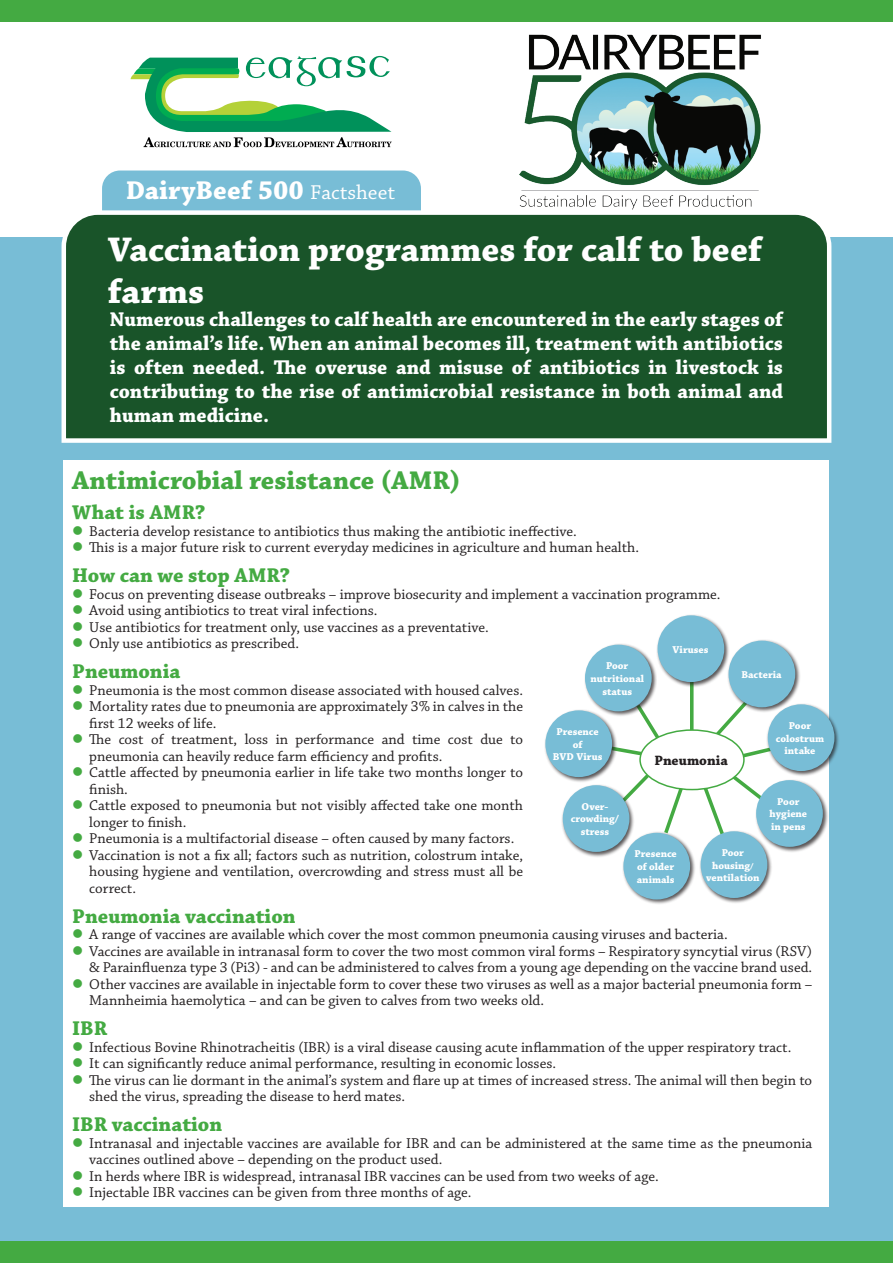
<style>
.page{position:relative;width:893px;height:1263px;background:#fff}
.page>*{position:absolute;margin:0;border:0;box-sizing:border-box;transform-origin:0 0}
.t1{font:700 36px/42px "Chaparral Pro";color:#fff}
.t2{font:700 27px "Chaparral Pro";color:#44aa42}
.t3{font:27px "Chaparral Pro Bold Capt";color:#fff}
.t4{font:700 21px/24px "Chaparral Pro";color:#fff;text-align:justify}
.t5{font:700 21px "Chaparral Pro";color:#44aa42}
.t6{font:15px/16.5px "Chaparral Pro";color:#231f20}
.t7{font:700 14.25px "Chaparral Pro";color:#231f20}
.t8{font:700 10.5px "Chaparral Pro";color:#fff}
.s1{font-family:"Chaparral Pro Capt";font-size:21px}
.s2{color:#44aa42}
.s3{font-size:8.55px}
</style>
<div class="page">
<div style="left:102px;top:171px;width:319px;height:37px;background:#78bdd6"></div>
<div style="left:0;top:0;width:893px;height:21px;background:#44aa42"></div>
<div style="left:0;top:238px;width:893px;height:1025px;background:#78bdd6"></div>
<img style="left:519px;top:34px;width:242px;height:174px">
<svg style="left:131px;top:56px;width:261px;height:91px"></svg>
<svg style="left:59px;top:208px;width:775px;height:235px;background:#275f37"></svg>
<div style="left:64px;top:460px;width:765px;height:746px;background:#fff"></div>
<svg style="left:690px;top:687px;width:4px;height:42px"></svg>
<svg style="left:617px;top:717px;width:47px;height:38px"></svg>
<svg style="left:635px;top:770px;width:18px;height:21px"></svg>
<svg style="left:661px;top:783px;width:26px;height:48px"></svg>
<svg style="left:713px;top:713px;width:53px;height:44px"></svg>
<svg style="left:702px;top:771px;width:53px;height:59px"></svg>
<div style="left:640px;top:730px;width:104px;height:59px;background:#fff;border-radius:50%"></div>
<div style="left:639px;top:729px;width:106px;height:61px;border:2px solid #44aa42;border-radius:50%"></div>
<div style="left:656px;top:614px;width:74px;height:73px;background:#231f20;opacity:.75"></div>
<div style="left:658px;top:615px;width:66px;height:67px;background:#78bdd6;border-radius:50%"></div>
<div style="left:727px;top:639px;width:74px;height:74px;background:#231f20;opacity:.75"></div>
<div style="left:728px;top:641px;width:67px;height:66px;background:#78bdd6;border-radius:50%"></div>
<div style="left:766px;top:703px;width:74px;height:73px;background:#231f20;opacity:.75"></div>
<div style="left:768px;top:704px;width:66px;height:67px;background:#78bdd6;border-radius:50%"></div>
<div style="left:755px;top:779px;width:73px;height:73px;background:#231f20;opacity:.75"></div>
<div style="left:756px;top:780px;width:67px;height:67px;background:#78bdd6;border-radius:50%"></div>
<div style="left:699px;top:830px;width:74px;height:73px;background:#231f20;opacity:.75"></div>
<div style="left:701px;top:831px;width:66px;height:67px;background:#78bdd6;border-radius:50%"></div>
<div style="left:622px;top:831px;width:74px;height:74px;background:#231f20;opacity:.75"></div>
<div style="left:623px;top:833px;width:67px;height:66px;background:#78bdd6;border-radius:50%"></div>
<div style="left:561px;top:784px;width:74px;height:73px;background:#231f20;opacity:.75"></div>
<div style="left:563px;top:785px;width:66px;height:67px;background:#78bdd6;border-radius:50%"></div>
<div style="left:544px;top:709px;width:73px;height:73px;background:#231f20;opacity:.75"></div>
<div style="left:545px;top:710px;width:67px;height:67px;background:#78bdd6;border-radius:50%"></div>
<div style="left:584px;top:643px;width:73px;height:74px;background:#231f20;opacity:.75"></div>
<div style="left:585px;top:645px;width:67px;height:66px;background:#78bdd6;border-radius:50%"></div>
<div style="left:0;top:1242px;width:893px;height:21px;background:#44aa42"></div>
<p class="t3" style="left:126px;top:174px;width:271px">DairyBeef 500 <span class="s1">Factsheet</span></p>
<p class="t1" style="left:108px;top:229px;width:656px">Vaccination programmes for calf to beef farms</p>
<p class="t4" style="left:110px;top:309px;width:675px">Numerous challenges to calf health are encountered in the early stages of the animal’s life. When an animal becomes ill, treatment with antibiotics is often needed. The overuse and misuse of antibiotics in livestock is contributing to the rise of antimicrobial resistance in both animal and human medicine.</p>
<p class="t2" style="left:72px;top:465px;width:390px">Antimicrobial resistance (AMR)</p>
<p class="t5" style="left:72px;top:500px;width:135px">What is AMR?</p>
<p class="t6" style="left:72px;top:523px;width:506px"><span class="s2">●</span> Bacteria develop resistance to antibiotics thus making the antibiotic ineffective.</p>
<p class="t6" style="left:72px;top:540px;width:568px"><span class="s2">●</span> This is a major future risk to current everyday medicines in agriculture and human health.</p>
<p class="t5" style="left:72px;top:563px;width:219px">How can we stop AMR?</p>
<p class="t6" style="left:72px;top:586px;width:650px"><span class="s2">●</span> Focus on preventing disease outbreaks – improve biosecurity and implement a vaccination programme.</p>
<p class="t6" style="left:72px;top:603px;width:307px"><span class="s2">●</span> Avoid using antibiotics to treat viral infections.</p>
<p class="t6" style="left:72px;top:619px;width:418px"><span class="s2">●</span> Use antibiotics for treatment only, use vaccines as a preventative.</p>
<p class="t6" style="left:72px;top:636px;width:228px"><span class="s2">●</span> Only use antibiotics as prescribed.</p>
<p class="t5" style="left:72px;top:659px;width:110px">Pneumonia</p>
<p class="t6" style="left:72px;top:682px;width:452px"><span class="s2">●</span> Pneumonia is the most common disease associated with housed calves.</p>
<p class="t6" style="left:89px;top:699px;width:435px;text-indent:-17px"><span class="s2">●</span> Mortality rates due to pneumonia are approximately 3% in calves in the first 12 weeks of life.</p>
<p class="t6" style="left:89px;top:732px;width:435px;text-indent:-17px"><span class="s2">●</span> The cost of treatment, loss in performance and time cost due to pneumonia can heavily reduce farm efficiency and profits.</p>
<p class="t6" style="left:89px;top:765px;width:435px;text-indent:-17px"><span class="s2">●</span> Cattle affected by pneumonia earlier in life take two months longer to finish.</p>
<p class="t6" style="left:89px;top:798px;width:435px;text-indent:-17px"><span class="s2">●</span> Cattle exposed to pneumonia but not visibly affected take one month longer to finish.</p>
<p class="t6" style="left:72px;top:831px;width:444px"><span class="s2">●</span> Pneumonia is a multifactorial disease – often caused by many factors.</p>
<p class="t6" style="left:89px;top:847px;width:435px;text-align:justify;text-indent:-17px"><span class="s2">●</span> Vaccination is not a fix all; factors such as nutrition, colostrum intake, housing hygiene and ventilation, overcrowding and stress must all be correct.</p>
<p class="t5" style="left:72px;top:903px;width:225px">Pneumonia vaccination</p>
<p class="t6" style="left:72px;top:927px;width:657px"><span class="s2">●</span> A range of vaccines are available which cover the most common pneumonia causing viruses and bacteria.</p>
<p class="t6" style="left:72px;top:943px;width:741px;text-align:right"><span class="s2">●</span> Vaccines are available in intranasal form to cover the two most common viral forms – Respiratory syncytial virus (RSV) &amp; Parainfluenza type 3 (Pi3) - and can be administered to calves from a young age depending on the vaccine brand used.</p>
<p class="t6" style="left:89px;top:976px;width:724px;text-indent:-17px"><span class="s2">●</span> Other vaccines are available in injectable form to cover these two viruses as well as a major bacterial pneumonia form –<br>Mannheimia haemolytica – and can be given to calves from two weeks old.</p>
<p class="t5" style="left:72px;top:1016px;width:36px">IBR</p>
<p class="t6" style="left:72px;top:1039px;width:721px"><span class="s2">●</span> Infectious Bovine Rhinotracheitis (IBR) is a viral disease causing acute inflammation of the upper respiratory tract.</p>
<p class="t6" style="left:72px;top:1056px;width:485px"><span class="s2">●</span> It can significantly reduce animal performance, resulting in economic losses.</p>
<p class="t6" style="left:89px;top:1072px;width:724px;text-indent:-17px"><span class="s2">●</span> The virus can lie dormant in the animal’s system and flare up at times of increased stress. The animal will then begin to shed the virus, spreading the disease to herd mates.</p>
<p class="t5" style="left:72px;top:1112px;width:151px">IBR vaccination</p>
<p class="t6" style="left:89px;top:1135px;width:724px;text-indent:-17px"><span class="s2">●</span> Intranasal and injectable vaccines are available for IBR and can be administered at the same time as the pneumonia vaccines outlined above – depending on the product used.</p>
<p class="t6" style="left:72px;top:1168px;width:588px"><span class="s2">●</span> In herds where IBR is widespread, intranasal IBR vaccines can be used from two weeks of age.</p>
<p class="t6" style="left:72px;top:1185px;width:401px"><span class="s2">●</span> Injectable IBR vaccines can be given from three months of age.</p>
<p class="t8" style="left:673px;top:643px;width:37px">Viruses</p>
<p class="t8" style="left:606px;top:660px;width:24px">Poor</p>
<p class="t8" style="left:590px;top:672px;width:55px">nutritional</p>
<p class="t8" style="left:602px;top:685px;width:31px">status</p>
<p class="t8" style="left:741px;top:668px;width:42px">Bacteria</p>
<p class="t8" style="left:789px;top:719px;width:24px">Poor</p>
<p class="t8" style="left:776px;top:732px;width:50px">colostrum</p>
<p class="t8" style="left:784px;top:745px;width:32px">intake</p>
<p class="t8" style="left:556px;top:725px;width:44px">Presence</p>
<p class="t8" style="left:573px;top:738px;width:11px">of</p>
<p class="t8" style="left:553px;top:751px;width:51px">BVD Virus</p>
<p class="t7" style="left:654px;top:752px;width:75px">Pneumonia</p>
<p class="t8" style="left:777px;top:795px;width:24px">Poor</p>
<p class="t8" style="left:769px;top:808px;width:39px">hygiene</p>
<p class="t8" style="left:771px;top:820px;width:36px">in pens</p>
<p class="t8" style="left:581px;top:800px;width:29px">Over-</p>
<p class="t8" style="left:571px;top:813px;width:50px">crowding/</p>
<p class="t8" style="left:581px;top:825px;width:30px">stress</p>
<p class="t8" style="left:722px;top:846px;width:24px">Poor</p>
<p class="t8" style="left:712px;top:859px;width:43px">housing<span class="s3">/</span></p>
<p class="t8" style="left:706px;top:872px;width:55px">ventilation</p>
<p class="t8" style="left:634px;top:848px;width:44px">Presence</p>
<p class="t8" style="left:637px;top:860px;width:39px">of older</p>
<p class="t8" style="left:637px;top:873px;width:39px">animals</p>
</div>
